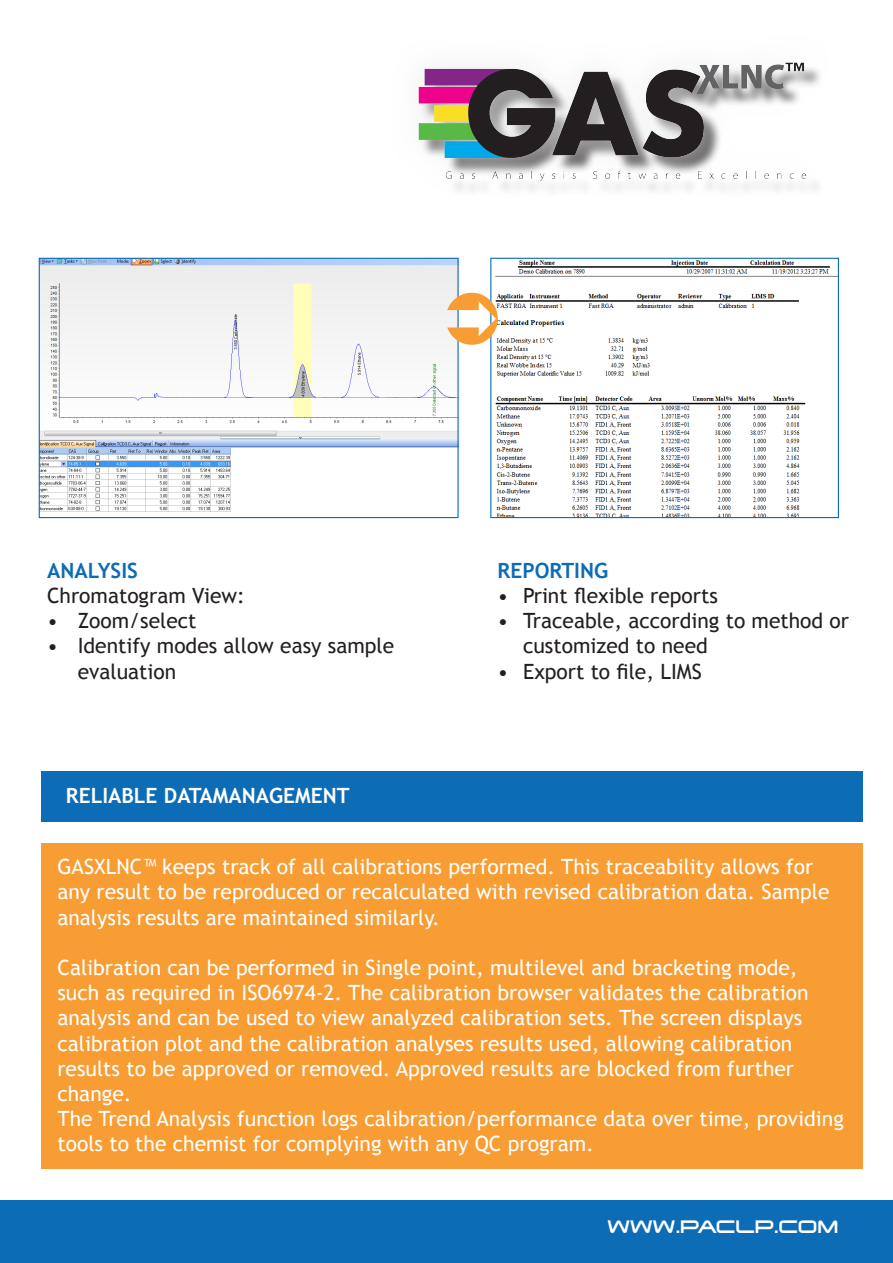
<style>
.page{position:relative;width:893px;height:1263px;background:#fff}
.page>*{position:absolute;margin:0;border:0;box-sizing:border-box;transform-origin:0 0}
.BODY_TEXT{font:21px/25.2px "Trebuchet MS";color:#fff}
.TEXT_COVER_BELOW_SUB{font:21px/25.2px "Trebuchet MS";color:#231f20}
.TEXT_IN_BLUE_BORDER{font:700 21px "Trebuchet MS";color:#fff}
.TEXT_COVER_BELOW_SUB-2{font:700 21px "Trebuchet MS";color:#0d6cb6}
.BOLD_TEXT_ABOVE_SPEC{font:18px "Tachyon";letter-spacing:-.025em;color:#fff}
</style>
<div class="page">
<div style="left:0;top:1201px;width:893px;height:62px;background:#0d6cb6"></div>
<img style="left:41px;top:260px;width:416px;height:252px">
<div style="left:39px;top:258px;width:420px;height:260px;border:1px solid #0d6cb6"></div>
<img style="left:495px;top:260px;width:342px;height:256px">
<div style="left:490px;top:258px;width:349px;height:260px;border:1px solid #0d6cb6"></div>
<img style="left:418px;top:62px;width:402px;height:127px">
<div style="left:42px;top:844px;width:821px;height:325px;background:#f89d33"></div>
<div style="left:42px;top:771px;width:821px;height:51px;background:#0d6cb6"></div>
<svg style="left:447px;top:292px;width:51px;height:53px"></svg>
<p class="TEXT_COVER_BELOW_SUB-2" style="left:47px;top:557px;width:92px">ANALYSIS</p>
<p class="TEXT_COVER_BELOW_SUB" style="left:47px;top:583px;width:199px">Chromatogram View:</p>
<p class="TEXT_COVER_BELOW_SUB" style="left:47px;top:608px;width:151px">• Zoom/select</p>
<p class="TEXT_COVER_BELOW_SUB" style="left:78px;top:633px;width:318px;text-indent:-31px">• Identify modes allow easy sample evaluation</p>
<p class="TEXT_IN_BLUE_BORDER" style="left:66px;top:782px;width:285px">RELIABLE DATAMANAGEMENT</p>
<p class="TEXT_COVER_BELOW_SUB-2" style="left:498px;top:557px;width:112px">REPORTING</p>
<p class="TEXT_COVER_BELOW_SUB" style="left:498px;top:583px;width:222px">• Print flexible reports</p>
<p class="TEXT_COVER_BELOW_SUB" style="left:523px;top:608px;width:327px;text-indent:-25px">• Traceable, according to method or customized to need</p>
<p class="TEXT_COVER_BELOW_SUB" style="left:498px;top:658px;width:206px">• Export to fi le, LIMS</p>
<p class="BODY_TEXT" style="left:57px;top:854px;width:774px">GASXLNC™ keeps track of all calibrations performed. This traceability allows for any result to be reproduced or recalculated with revised calibration data. Sample analysis results are maintained similarly.</p>
<p class="BODY_TEXT" style="left:57px;top:955px;width:753px">Calibration can be performed in Single point, multilevel and bracketing mode, such as required in ISO6974-2. The calibration browser validates the calibration analysis and can be used to view analyzed calibration sets. The screen displays calibration plot and the calibration analyses results used, allowing calibration results to be approved or removed. Approved results are blocked from further change.</p>
<p class="BODY_TEXT" style="left:57px;top:1106px;width:788px">The Trend Analysis function logs calibration/performance data over time, providing tools to the chemist for complying with any QC program.</p>
<p class="BOLD_TEXT_ABOVE_SPEC" style="left:608px;top:1215px;width:233px">WWW.PACLP.COM</p>
</div>
